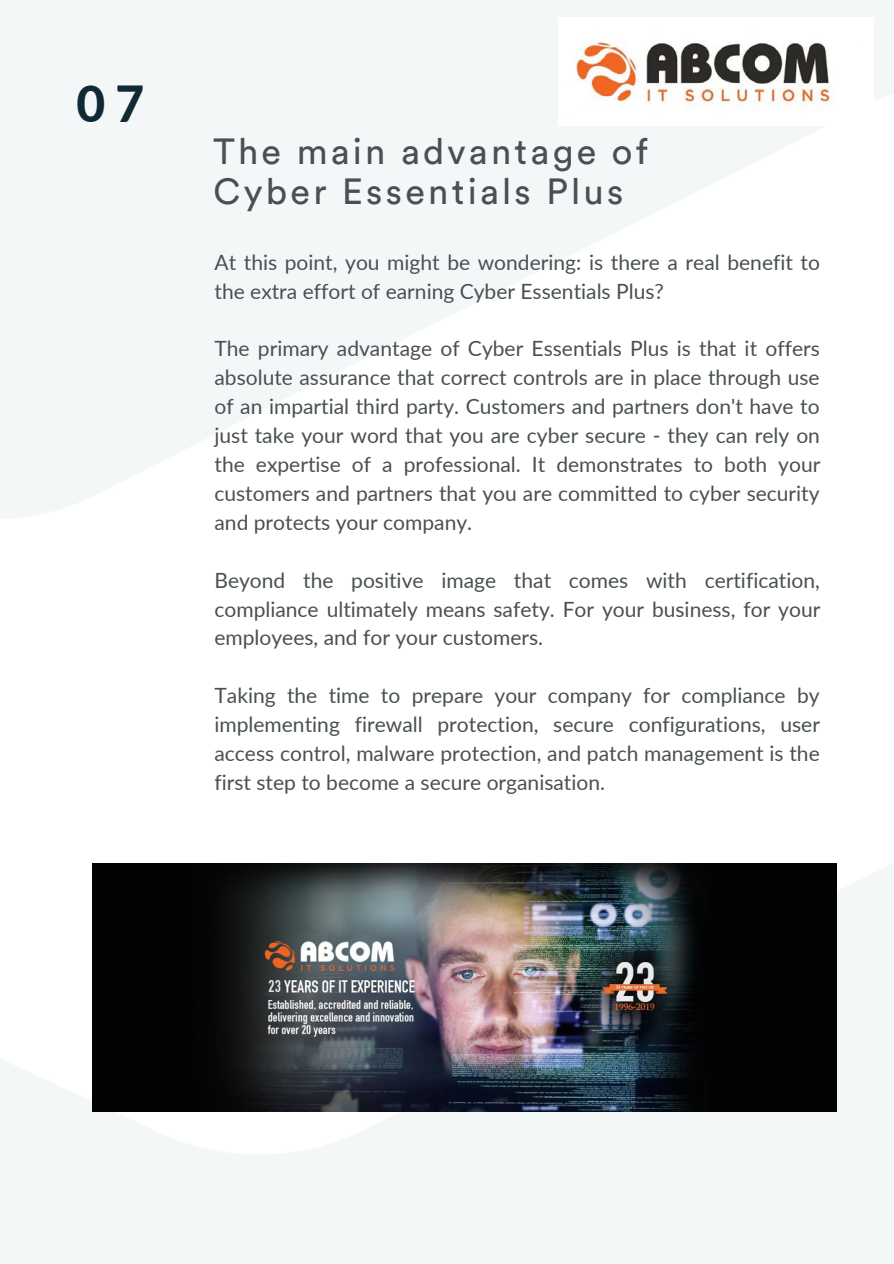
<style>
.page{position:relative;width:894px;height:1264px;background:#fff}
.page>*{position:absolute;margin:0;border:0;box-sizing:border-box;transform-origin:0 0}
.t1{font:800 49.65px "Lato";color:#112935}
.t2{font:36px/40.5px "Circular Std";letter-spacing:.09em;color:#495052}
.t3{font:21px/29px "Lato";color:#495052;text-align:justify}
</style>
<div class="page">
<img style="left:0;top:863px;width:893px;height:400px">
<img style="left:569px;top:40px;width:266px;height:71px">
<img style="left:92px;top:863px;width:743px;height:248px">
<h1 class="t1" style="left:77px;top:73px;width:69px">07</h1>
<h2 class="t2" style="left:213px;top:132px;width:436px">The main advantage of<br>Cyber Essentials Plus</h2>
<p class="t3" style="left:214px;top:247px;width:607px">At this point, you might be wondering: is there a real benefit to the extra effort of earning Cyber Essentials Plus?</p>
<p class="t3" style="left:214px;top:334px;width:607px">The primary advantage of Cyber Essentials Plus is that it offers absolute assurance that correct controls are in place through use of an impartial third party. Customers and partners don't have to just take your word that you are cyber secure - they can rely on the expertise of a professional. It demonstrates to both your customers and partners that you are committed to cyber security and protects your company.</p>
<p class="t3" style="left:214px;top:565px;width:607px">Beyond the positive image that comes with certification, compliance ultimately means safety. For your business, for your employees, and for your customers.</p>
<p class="t3" style="left:214px;top:680px;width:607px">Taking the time to prepare your company for compliance by implementing firewall protection, secure configurations, user access control, malware protection, and patch management is the first step to become a secure organisation.</p>
</div>
